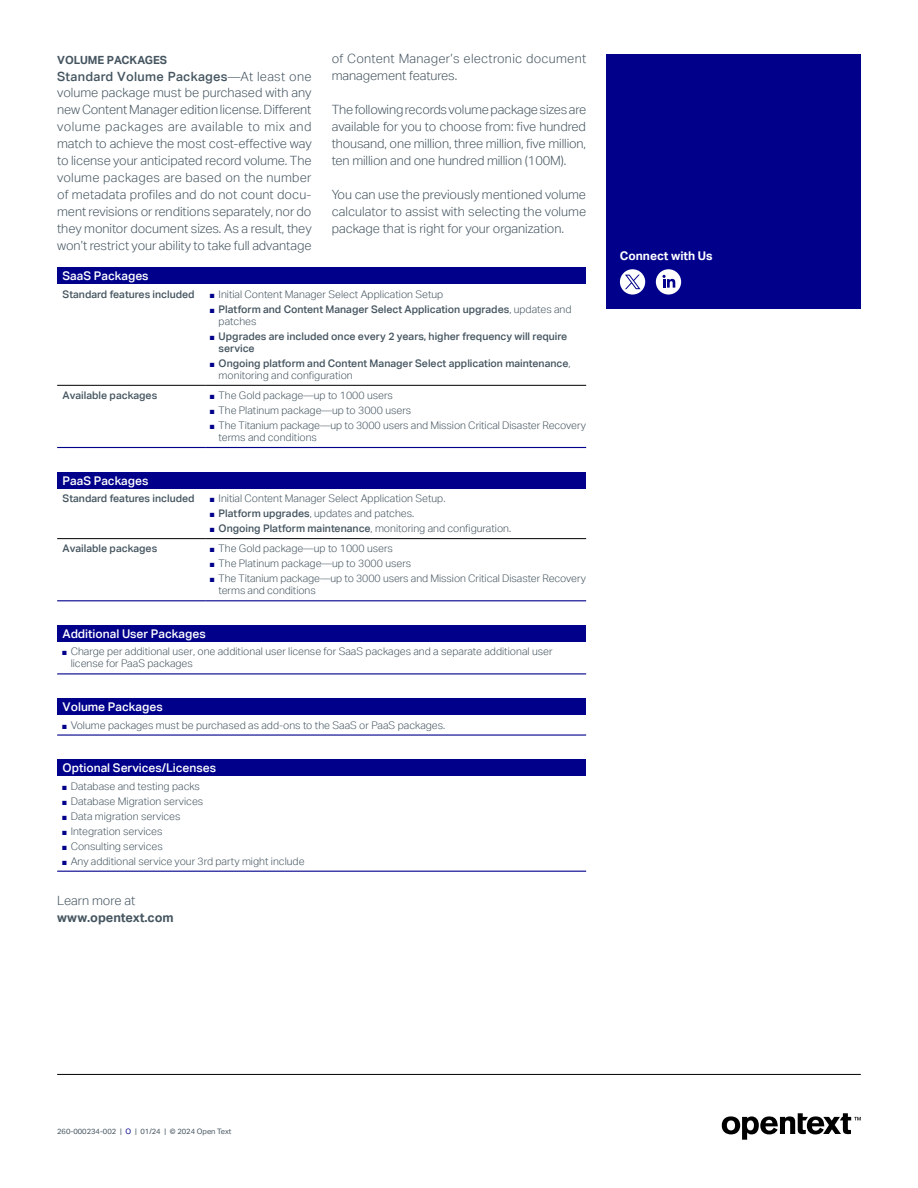
<style>
.page{position:relative;width:918px;height:1188px;background:#fff}
.page>*{position:absolute;margin:0;border:0;box-sizing:border-box;transform-origin:0 0}
.t1{font:300 12.75px/17px "Aktiv Grotesk";letter-spacing:-.005em;color:#455560;text-align:justify}
.t2{font:300 12.75px/17px "Aktiv Grotesk";letter-spacing:.02em;color:#455560}
.t3{font:700 12.75px/16.5px "Aktiv Grotesk";letter-spacing:-.005em;color:#455560}
.t4{font:500 12px "Aktiv Grotesk";color:#fff}
.t5{font:700 12px "Aktiv Grotesk";color:#fff}
.t6{font:700 11.25px "Aktiv Grotesk";color:#455560}
.t7{font:300 10.5px/12px "Aktiv Grotesk";color:#455560}
.t8{font:500 10.5px/12px "Aktiv Grotesk";color:#455560}
.t9{font:7.5px "Aktiv Grotesk";color:#455560}
.s1{font-weight:500}
.s2{font-family:"Arial";font-weight:400;font-size:9px;color:#00008b}
.s3{font-weight:300}
.s4{color:#00008b}
</style>
<div class="page">
<div style="left:57px;top:268px;width:529px;height:16px;background:#00008b"></div>
<hr style="left:57px;top:447px;width:148px;height:1px;background:#00008b">
<hr style="left:205px;top:447px;width:381px;height:1px;background:#00008b">
<hr style="left:57px;top:385px;width:148px;height:1px;background:#000">
<hr style="left:205px;top:385px;width:381px;height:1px;background:#000">
<div style="left:57px;top:472px;width:529px;height:16px;background:#00008b"></div>
<hr style="left:57px;top:600px;width:148px;height:1px;background:#00008b">
<hr style="left:205px;top:600px;width:381px;height:1px;background:#00008b">
<hr style="left:57px;top:538px;width:148px;height:1px;background:#000">
<hr style="left:205px;top:538px;width:381px;height:1px;background:#000">
<div style="left:57px;top:625px;width:529px;height:17px;background:#00008b"></div>
<hr style="left:57px;top:673px;width:529px;height:1px;background:#00008b">
<div style="left:57px;top:699px;width:529px;height:16px;background:#00008b"></div>
<hr style="left:57px;top:734px;width:529px;height:2px;background:#00008b">
<div style="left:57px;top:760px;width:529px;height:16px;background:#00008b"></div>
<hr style="left:57px;top:871px;width:529px;height:1px;background:#00008b">
<hr style="left:57px;top:1074px;width:804px;height:1px;background:#000">
<div style="left:606px;top:54px;width:255px;height:254px;background:#00008b"></div>
<svg style="left:620px;top:269px;width:25px;height:26px"></svg>
<svg style="left:625px;top:275px;width:16px;height:14px"></svg>
<div style="left:656px;top:269px;width:25px;height:26px;background:#fff;border-radius:50%"></div>
<svg style="left:663px;top:275px;width:12px;height:13px"></svg>
<svg style="left:722px;top:1113px;width:139px;height:27px"></svg>
<p class="t6" style="left:57px;top:53px;width:111px">VOLUME PACKAGES</p>
<p class="t1" style="left:57px;top:68px;width:256px"><span class="s1">Standard Volume Packages</span>—At least one volume package must be purchased with any new Content Manager edition license. Different volume packages are available to mix and match to achieve the most cost-effective way to license your anticipated record volume. The volume packages are based on the number of metadata profiles and do not count docu&shy;ment revisions or renditions separately, nor do they monitor document sizes. As a result, they won’t restrict your ability to take full advantage</p>
<p class="t2" style="left:332px;top:50px;width:256px">of Content Manager’s electronic document management features.</p>
<p class="t1" style="left:332px;top:101px;width:256px">The following records volume package sizes are available for you to choose from: five hundred thousand, one million, three million, five million, ten million and one hundred million (100M).</p>
<p class="t1" style="left:332px;top:186px;width:256px">You can use the previously mentioned volume calculator to assist with selecting the volume package that is right for your organization.</p>
<p class="t4" style="left:63px;top:269px;width:88px">SaaS Packages</p>
<p class="t8" style="left:63px;top:288px;width:134px">Standard features included</p>
<p class="t7" style="left:210px;top:288px;width:235px"><span class="s2">■</span> Initial Content Manager Select Application Setup</p>
<p class="t8" style="left:219px;top:303px;width:354px;text-indent:-9px"><span class="s2">■</span> Platform and Content Manager Select Application upgrades<span class="s3">, updates and patches</span></p>
<p class="t8" style="left:219px;top:330px;width:350px;text-indent:-9px"><span class="s2">■</span> Upgrades are included once every 2 years, higher frequency will require service</p>
<p class="t8" style="left:210px;top:357px;width:362px"><span class="s2">■</span> Ongoing platform and Content Manager Select application maintenance<span class="s3">,</span></p>
<p class="t7" style="left:219px;top:369px;width:136px">monitoring and configuration</p>
<p class="t8" style="left:63px;top:389px;width:96px">Available packages</p>
<p class="t7" style="left:210px;top:389px;width:185px"><span class="s2">■</span> The Gold package—up to 1000 users</p>
<p class="t7" style="left:210px;top:404px;width:203px"><span class="s2">■</span> The Platinum package—up to 3000 users</p>
<p class="t7" style="left:219px;top:419px;width:369px;text-indent:-9px"><span class="s2">■</span> The Titanium package—up to 3000 users and Mission Critical Disaster Recovery terms and conditions</p>
<p class="t4" style="left:63px;top:473px;width:87px">PaaS Packages</p>
<p class="t8" style="left:63px;top:492px;width:134px">Standard features included</p>
<p class="t7" style="left:210px;top:492px;width:237px"><span class="s2">■</span> Initial Content Manager Select Application Setup.</p>
<p class="t7" style="left:210px;top:507px;width:206px"><span class="s2">■</span> <span class="s1">Platform upgrades</span>, updates and patches.</p>
<p class="t7" style="left:210px;top:522px;width:303px"><span class="s2">■</span> <span class="s1">Ongoing Platform maintenance</span>, monitoring and configuration.</p>
<p class="t8" style="left:63px;top:542px;width:96px">Available packages</p>
<p class="t7" style="left:210px;top:543px;width:185px"><span class="s2">■</span> The Gold package—up to 1000 users</p>
<p class="t7" style="left:210px;top:558px;width:203px"><span class="s2">■</span> The Platinum package—up to 3000 users</p>
<p class="t7" style="left:219px;top:573px;width:369px;text-indent:-9px"><span class="s2">■</span> The Titanium package—up to 3000 users and Mission Critical Disaster Recovery terms and conditions</p>
<p class="t4" style="left:63px;top:626px;width:145px">Additional User Packages</p>
<p class="t7" style="left:71px;top:646px;width:483px;text-indent:-9px"><span class="s2">■</span> Charge per additional user, one additional user license for SaaS packages and a separate additional user license for PaaS packages</p>
<p class="t4" style="left:63px;top:699px;width:102px">Volume Packages</p>
<p class="t7" style="left:62px;top:719px;width:385px"><span class="s2">■</span> Volume packages must be purchased as add-ons to the SaaS or PaaS packages.</p>
<p class="t4" style="left:63px;top:761px;width:155px">Optional Services/Licenses</p>
<p class="t7" style="left:62px;top:780px;width:140px"><span class="s2">■</span> Database and testing packs</p>
<p class="t7" style="left:62px;top:795px;width:143px"><span class="s2">■</span> Database Migration services</p>
<p class="t7" style="left:62px;top:810px;width:120px"><span class="s2">■</span> Data migration services</p>
<p class="t7" style="left:62px;top:825px;width:102px"><span class="s2">■</span> Integration services</p>
<p class="t7" style="left:62px;top:840px;width:103px"><span class="s2">■</span> Consulting services</p>
<p class="t7" style="left:62px;top:855px;width:244px"><span class="s2">■</span> Any additional service your 3rd party might include</p>
<p class="t3" style="left:57px;top:892px;width:118px"><span class="s3">Learn more at </span>www.opentext.com</p>
<p class="t5" style="left:620px;top:248px;width:94px">Connect with Us</p>
<p class="t9" style="left:57px;top:1127px;width:176px">260-000234-002 | <span class="s4">O</span> | 01/24 | © 2024 Open Text</p>
</div>
